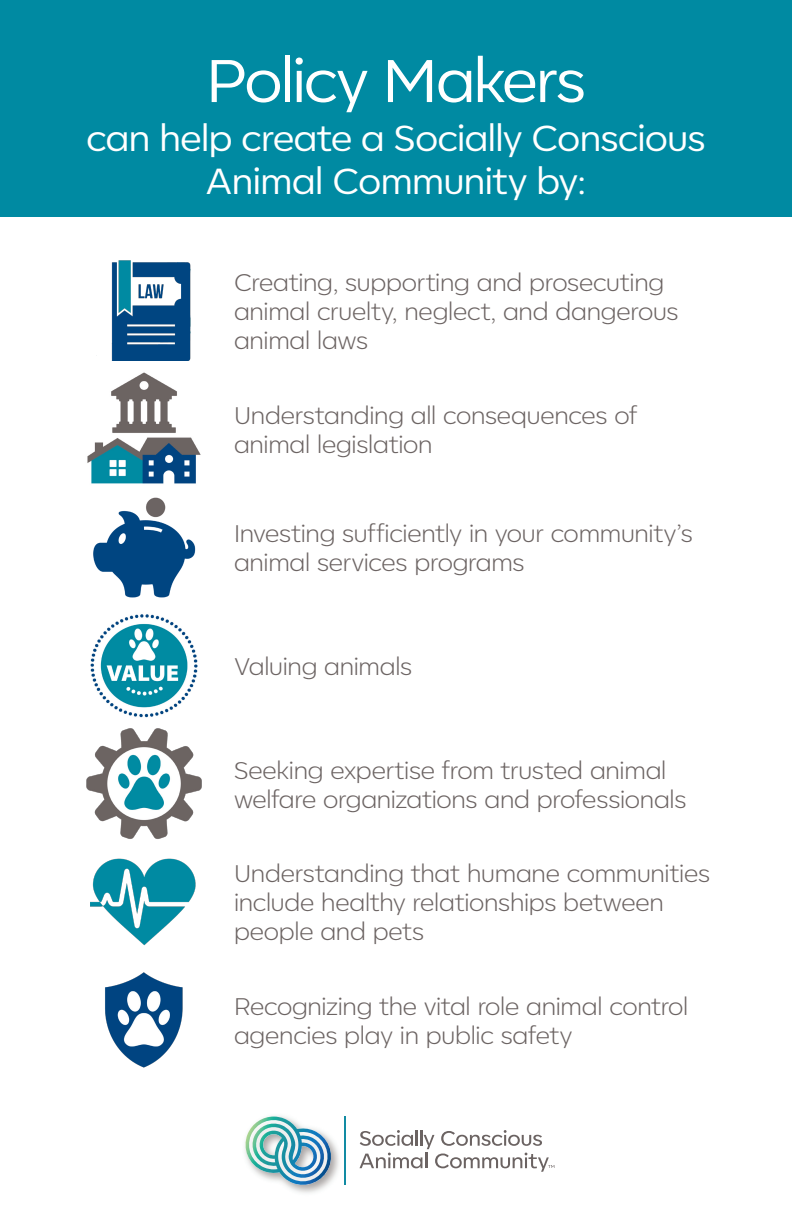
<style>
.page{position:relative;width:792px;height:1224px;background:#fff}
.page>*{position:absolute;margin:0;border:0;box-sizing:border-box;transform-origin:0 0}
.heading_1{font:60px "Corsa Grotesk";letter-spacing:-.03em;color:#fff}
.heading_2{font:36px/43.2px "Corsa Grotesk";letter-spacing:-.01em;color:#fff;text-align:center}
.text{font:300 24px/28.9px "Corsa Grotesk";letter-spacing:-.01em;color:#6c6463}
</style>
<div class="page">
<div style="left:0;top:0;width:792px;height:217px;background:#008aa2"></div>
<img style="left:269px;top:1116px;width:77px;height:77px">
<hr style="left:344px;top:1117px;width:2px;height:68px;background:#128ba3">
<img style="left:245px;top:1117px;width:90px;height:72px">
<svg style="left:360px;top:1130px;width:194px;height:42px"></svg>
<img style="left:96px;top:261px;width:95px;height:100px">
<img style="left:87px;top:372px;width:114px;height:112px">
<img style="left:93px;top:497px;width:103px;height:101px">
<img style="left:90px;top:614px;width:108px;height:104px">
<img style="left:86px;top:728px;width:116px;height:111px">
<img style="left:91px;top:858px;width:105px;height:88px">
<img style="left:105px;top:972px;width:78px;height:96px">
<p class="heading_1" style="left:206px;top:43px;width:381px">Policy Makers</p>
<p class="heading_2" style="left:87px;top:116px;width:620px">can help create a Socially Conscious<br>Animal Community by:</p>
<p class="text" style="left:234px;top:268px;width:446px">Creating, supporting and prosecuting animal cruelty, neglect, and dangerous animal laws</p>
<p class="text" style="left:234px;top:401px;width:405px">Understanding all consequences of animal legislation</p>
<p class="text" style="left:234px;top:519px;width:460px">Investing sufficiently in your community’s animal services programs</p>
<p class="text" style="left:234px;top:651px;width:180px">Valuing animals</p>
<p class="text" style="left:234px;top:755px;width:454px">Seeking expertise from trusted animal welfare organizations and professionals</p>
<p class="text" style="left:234px;top:859px;width:478px">Understanding that humane communities include healthy relationships between people and pets</p>
<p class="text" style="left:234px;top:992px;width:456px">Recognizing the vital role animal control agencies play in public safety</p>
</div>
